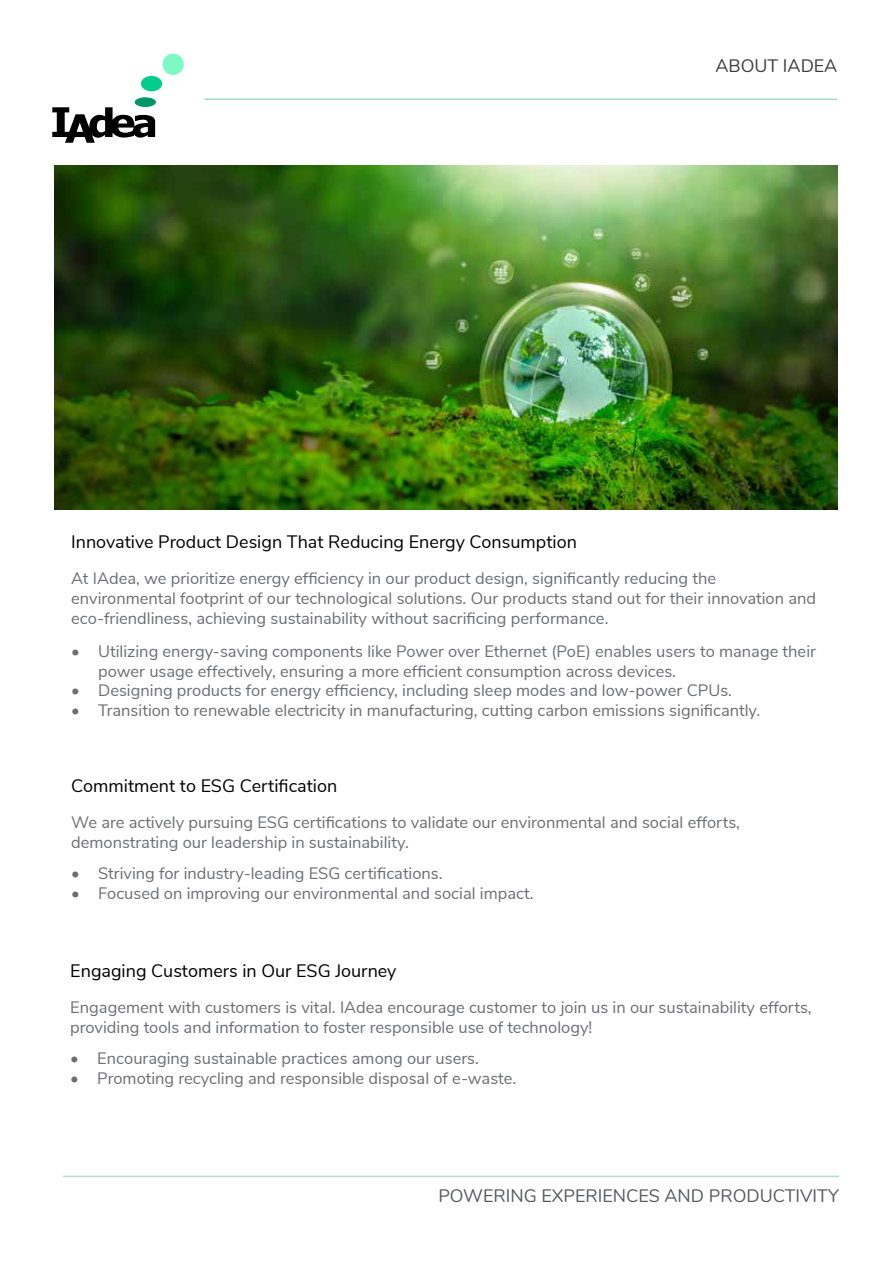
<style>
.page{position:relative;width:893px;height:1263px;background:#fff}
.page>*{position:absolute;margin:0;border:0;box-sizing:border-box;transform-origin:0 0}
.t1{font:18px "Nunito Sans";color:#000}
.t2{font:18px "Nunito";color:#58595b}
.t3{font:18px "Nunito";color:#3d3c3e}
.t4{font:16.5px/19.8px "Nunito Sans";color:#6d6e71}
</style>
<div class="page">
<svg style="left:52px;top:107px;width:103px;height:36px"></svg>
<div style="left:163px;top:54px;width:21px;height:21px;background:#7df9c3;border-radius:50%"></div>
<div style="left:141px;top:76px;width:21px;height:15px;background:#00cc8b;border-radius:50%"></div>
<div style="left:135px;top:97px;width:21px;height:10px;background:#009668;border-radius:50%"></div>
<hr style="left:204px;top:99px;width:633px;height:1px;background:#a5d8c4">
<hr style="left:63px;top:1175px;width:776px;height:2px;background:#b7dfce">
<img style="left:54px;top:165px;width:783px;height:345px">
<p class="t3" style="left:716px;top:53px;width:123px">ABOUT IADEA</p>
<p class="t1" style="left:71px;top:529px;width:507px">Innovative Product Design That Reducing Energy Consumption</p>
<p class="t4" style="left:71px;top:567px;width:746px">At IAdea, we prioritize energy efficiency in our product design, significantly reducing the environmental footprint of our technological solutions. Our products stand out for their innovation and eco-friendliness, achieving sustainability without sacrificing performance.</p>
<p class="t4" style="left:98px;top:640px;width:719px;text-indent:-27px">• Utilizing energy-saving components like Power over Ethernet (PoE) enables users to manage their power usage effectively, ensuring a more efficient consumption across devices.</p>
<p class="t4" style="left:71px;top:680px;width:662px">• Designing products for energy efficiency, including sleep modes and low-power CPUs.</p>
<p class="t4" style="left:71px;top:699px;width:691px">• Transition to renewable electricity in manufacturing, cutting carbon emissions significantly.</p>
<p class="t1" style="left:71px;top:773px;width:268px">Commitment to ESG Certification</p>
<p class="t4" style="left:71px;top:811px;width:670px">We are actively pursuing ESG certifications to validate our environmental and social efforts, demonstrating our leadership in sustainability.</p>
<p class="t4" style="left:71px;top:862px;width:373px">• Striving for industry-leading ESG certifications.</p>
<p class="t4" style="left:71px;top:882px;width:464px">• Focused on improving our environmental and social impact.</p>
<p class="t1" style="left:70px;top:958px;width:328px">Engaging Customers in Our ESG Journey</p>
<p class="t4" style="left:70px;top:996px;width:743px">Engagement with customers is vital. IAdea encourage customer to join us in our sustainability efforts, providing tools and information to foster responsible use of technology!</p>
<p class="t4" style="left:70px;top:1048px;width:410px">• Encouraging sustainable practices among our users.</p>
<p class="t4" style="left:70px;top:1067px;width:447px">• Promoting recycling and responsible disposal of e-waste.</p>
<p class="t2" style="left:438px;top:1182px;width:402px">POWERING EXPERIENCES AND PRODUCTIVITY</p>
</div>
